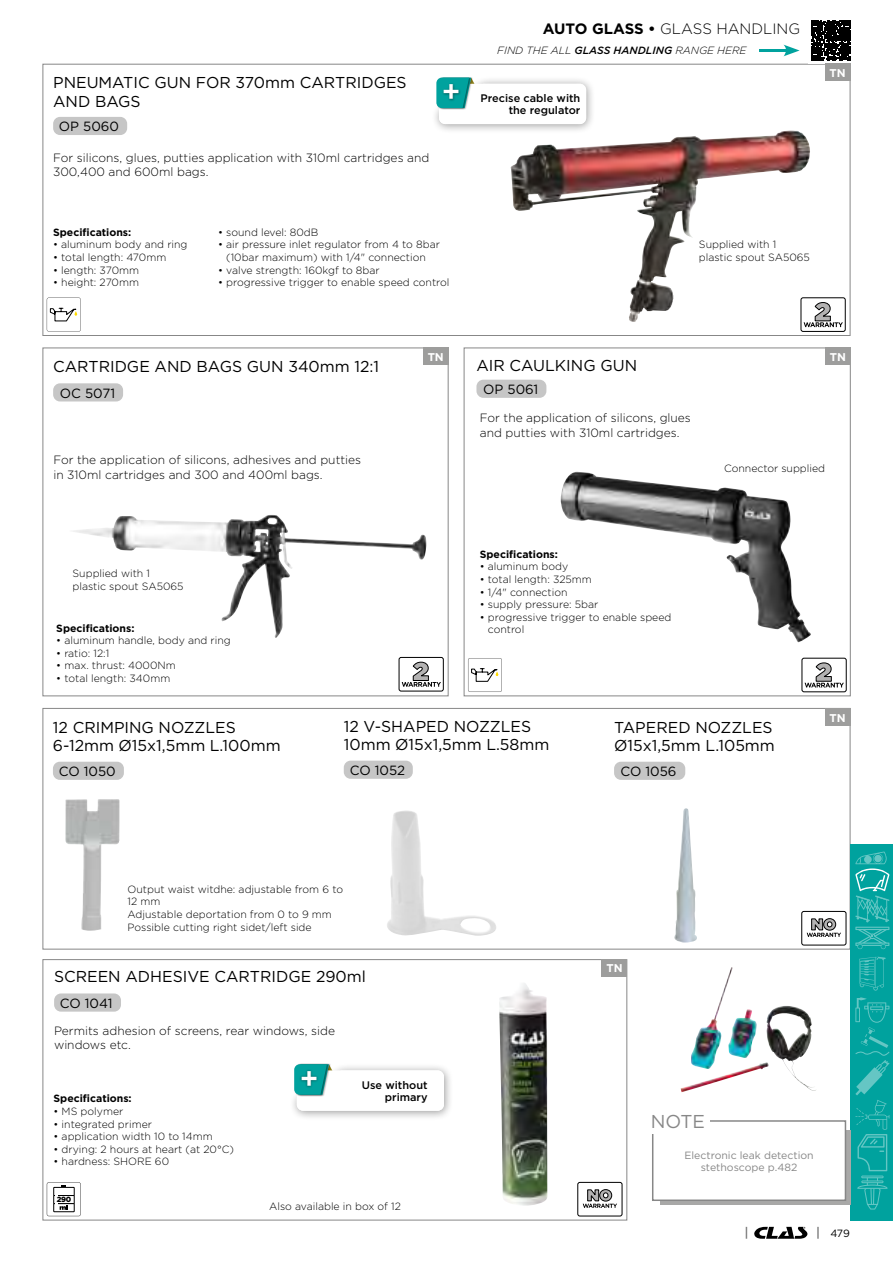
<style>
.page{position:relative;width:893px;height:1263px;background:#fff}
.page>*{position:absolute;margin:0;border:0;box-sizing:border-box;transform-origin:0 0}
.t1{font:18.6px "Gotham";color:#878787}
.t2{font:15.75px/18.8px "Gotham";color:#000}
.t3{font:300 15px "Gotham";color:#000}
.t4{font:13.35px "Gotham";color:#000}
.t5{font:300 12px/14.4px "Gotham";color:#000}
.t6{font:700 11.25px "Gotham";color:#fff}
.t7{font:500 10.95px/12.1px "Gotham";color:#000;text-align:right}
.t8{font:300 10.5px/12.6px "Gotham";color:#000}
.t9{font:700 10.5px "Gotham";color:#000}
.t10{font:10.5px/12.6px "Gotham";color:#878787;text-align:center}
.t11{font:italic 300 10.5px "Gotham";color:#000}
.t12{font:10.5px "Gotham";color:#000}
.t13{font:900 7.5px "Gotham";color:#000}
.s1{font-weight:700}
.s2{font-weight:500}
</style>
<div class="page">
<div style="left:43px;top:959px;width:584px;height:261px;border:1px solid #878787"></div>
<div style="left:43px;top:708px;width:807px;height:241px;border:1px solid #878787"></div>
<div style="left:464px;top:348px;width:387px;height:348px;border:1px solid #878787"></div>
<div style="left:850px;top:844px;width:43px;height:376px;background:#00a29e"></div>
<svg style="left:754px;top:1227px;width:53px;height:12px"></svg>
<svg style="left:746px;top:1227px;width:1px;height:12px"></svg>
<svg style="left:817px;top:1227px;width:2px;height:12px"></svg>
<svg style="left:855px;top:851px;width:34px;height:98px"></svg>
<svg style="left:855px;top:997px;width:34px;height:212px"></svg>
<svg style="left:859px;top:956px;width:27px;height:34px"></svg>
<img style="left:73px;top:515px;width:353px;height:123px">
<img style="left:499px;top:983px;width:48px;height:223px">
<img style="left:65px;top:799px;width:55px;height:132px">
<img style="left:387px;top:810px;width:109px;height:126px">
<img style="left:674px;top:808px;width:23px;height:134px">
<img style="left:691px;top:967px;width:125px;height:124px">
<img style="left:511px;top:132px;width:270px;height:190px">
<svg style="left:803px;top:322px;width:38px;height:6px"></svg>
<svg style="left:804px;top:302px;width:39px;height:25px"></svg>
<div style="left:801px;top:298px;width:44px;height:34px;border:1px solid #000;border-radius:2px"></div>
<svg style="left:47px;top:298px;width:34px;height:34px"></svg>
<div style="left:431px;top:76px;width:165px;height:58px;background:#000;opacity:.4"></div>
<div style="left:438px;top:76px;width:35px;height:33px;background:#dbe4e0"></div>
<div style="left:437px;top:76px;width:34px;height:34px;background:#000;opacity:.4"></div>
<div style="left:289px;top:1063px;width:165px;height:57px;background:#000;opacity:.4"></div>
<div style="left:296px;top:1063px;width:35px;height:33px;background:#f9f9f9"></div>
<div style="left:294px;top:1063px;width:35px;height:33px;background:#000;opacity:.4"></div>
<svg style="left:583px;top:1189px;width:34px;height:19px"></svg>
<div style="left:578px;top:1182px;width:44px;height:34px;border:1px solid #000;border-radius:2px"></div>
<svg style="left:47px;top:1182px;width:34px;height:34px"></svg>
<svg style="left:807px;top:918px;width:34px;height:19px"></svg>
<div style="left:801px;top:911px;width:45px;height:34px;border:1px solid #000;border-radius:2px"></div>
<img style="left:561px;top:472px;width:250px;height:171px">
<div style="left:803px;top:660px;width:42px;height:30px;background:linear-gradient(to right,#fff,#fff)"></div>
<svg style="left:805px;top:662px;width:39px;height:25px"></svg>
<div style="left:802px;top:658px;width:44px;height:34px;border:1px solid #000;border-radius:2px"></div>
<svg style="left:468px;top:658px;width:34px;height:34px"></svg>
<svg style="left:402px;top:661px;width:39px;height:26px"></svg>
<div style="left:399px;top:657px;width:44px;height:34px;border:1px solid #000;border-radius:2px"></div>
<hr style="left:759px;top:49px;width:30px;height:3px;background:#00a29e">
<svg style="left:784px;top:45px;width:16px;height:11px"></svg>
<svg style="left:811px;top:21px;width:40px;height:39px;background:#191919"></svg>
<div style="left:53px;top:117px;width:74px;height:18px;background:#c6c6c6;border-radius:7px"></div>
<div style="left:660px;top:1130px;width:191px;height:75px;background:#a8a8a7"></div>
<div style="left:653px;top:1121px;width:192px;height:79px;background:#fff"></div>
<div style="left:652px;top:1120px;width:194px;height:81px;border:2px solid #878787"></div>
<div style="left:646px;top:1110px;width:63px;height:24px;background:#fff"></div>
<div style="left:54px;top:993px;width:67px;height:19px;background:#c6c6c6;border-radius:7px"></div>
<div style="left:53px;top:762px;width:71px;height:18px;background:#c6c6c6;border-radius:7px"></div>
<div style="left:344px;top:761px;width:69px;height:18px;background:#c6c6c6;border-radius:7px"></div>
<div style="left:614px;top:762px;width:71px;height:18px;background:#c6c6c6;border-radius:7px"></div>
<div style="left:476px;top:380px;width:70px;height:18px;background:#c6c6c6;border-radius:7px"></div>
<div style="left:53px;top:383px;width:70px;height:18px;background:#c6c6c6;border-radius:7px"></div>
<div style="left:423px;top:348px;width:25px;height:17px;background:#9d9d9c"></div>
<div style="left:825px;top:709px;width:25px;height:17px;background:#9d9d9c"></div>
<div style="left:602px;top:959px;width:25px;height:17px;background:#9d9d9c"></div>
<div style="left:825px;top:64px;width:25px;height:17px;background:#9d9d9c"></div>
<div style="left:825px;top:348px;width:26px;height:17px;background:#9d9d9c"></div>
<svg style="left:436px;top:78px;width:150px;height:46px"></svg>
<svg style="left:294px;top:1064px;width:150px;height:47px"></svg>
<h2 class="t2" style="left:53px;top:73px;width:355px">PNEUMATIC GUN FOR 370mm CARTRIDGES<br>AND BAGS</h2>
<p class="t4" style="left:59px;top:118px;width:62px">OP 5060</p>
<p class="t5" style="left:53px;top:150px;width:378px">For silicons, glues, putties application with 310ml cartridges and<br>300,400 and 600ml bags.</p>
<p class="t9" style="left:53px;top:225px;width:80px">Specifications:</p>
<p class="t8" style="left:53px;top:238px;width:136px">• aluminum body and ring</p>
<p class="t8" style="left:53px;top:251px;width:115px">• total length: 470mm</p>
<p class="t8" style="left:53px;top:263px;width:88px">• length: 370mm</p>
<p class="t8" style="left:53px;top:276px;width:87px">• height: 270mm</p>
<p class="t8" style="left:218px;top:225px;width:102px">• sound level: 80dB</p>
<p class="t8" style="left:218px;top:238px;width:223px;text-align:center">• air pressure inlet regulator from 4 to 8bar (10bar maximum) with 1/4" connection</p>
<p class="t8" style="left:218px;top:263px;width:163px">• valve strength: 160kgf to 8bar</p>
<p class="t8" style="left:218px;top:276px;width:233px">• progressive trigger to enable speed control</p>
<h2 class="t2" style="left:53px;top:357px;width:328px">CARTRIDGE AND BAGS GUN 340mm 12:1</h2>
<p class="t4" style="left:60px;top:384px;width:57px">OC 5071</p>
<p class="t5" style="left:53px;top:453px;width:309px">For the application of silicons, adhesives and putties in 310ml cartridges and 300 and 400ml bags.</p>
<p class="t8" style="left:73px;top:567px;width:113px">Supplied with 1 plastic spout SA5065</p>
<p class="t9" style="left:56px;top:621px;width:80px">Specifications:</p>
<p class="t8" style="left:56px;top:634px;width:176px">• aluminum handle, body and ring</p>
<p class="t8" style="left:56px;top:647px;width:54px">• ratio: 12:1</p>
<p class="t8" style="left:56px;top:659px;width:121px">• max. thrust: 4000Nm</p>
<p class="t8" style="left:56px;top:672px;width:116px">• total length: 340mm</p>
<p class="t6" style="left:428px;top:349px;width:18px">TN</p>
<h3 class="t3" style="left:543px;top:20px;width:259px"><span class="s1">AUTO GLASS •</span> GLASS HANDLING</h3>
<p class="t11" style="left:497px;top:44px;width:251px">FIND THE ALL <span class="s2">GLASS HANDLING</span> RANGE HERE</p>
<p class="t7" style="left:481px;top:92px;width:101px">Precise cable with the regulator</p>
<p class="t6" style="left:830px;top:65px;width:18px">TN</p>
<p class="t8" style="left:699px;top:238px;width:113px">Supplied with 1 plastic spout SA5065</p>
<h2 class="t2" style="left:476px;top:355px;width:162px">AIR CAULKING GUN</h2>
<p class="t4" style="left:483px;top:381px;width:57px">OP 5061</p>
<p class="t5" style="left:480px;top:410px;width:213px">For the application of silicons, glues and putties with 310ml cartridges.</p>
<p class="t6" style="left:830px;top:349px;width:18px">TN</p>
<p class="t9" style="left:480px;top:547px;width:80px">Specifications:</p>
<p class="t8" style="left:480px;top:560px;width:90px">• aluminum body</p>
<p class="t8" style="left:480px;top:573px;width:114px">• total length: 325mm</p>
<p class="t8" style="left:480px;top:585px;width:89px">• 1/4" connection</p>
<p class="t8" style="left:480px;top:598px;width:120px">• supply pressure: 5bar</p>
<p class="t8" style="left:488px;top:610px;width:185px;text-indent:-8px">• progressive trigger to enable speed control</p>
<p class="t8" style="left:724px;top:461px;width:103px">Connector supplied</p>
<h2 class="t2" style="left:53px;top:717px;width:229px">12 CRIMPING NOZZLES<br>6-12mm Ø15x1,5mm L.100mm</h2>
<p class="t4" style="left:59px;top:763px;width:58px">CO 1050</p>
<h2 class="t2" style="left:344px;top:716px;width:207px">12 V-SHAPED NOZZLES<br>10mm Ø15x1,5mm L.58mm</h2>
<p class="t4" style="left:350px;top:762px;width:57px">CO 1052</p>
<p class="t8" style="left:128px;top:882px;width:217px">Output waist witdhe: adjustable from 6 to<br>12 mm<br>Adjustable deportation from 0 to 9 mm<br>Possible cutting right sidet/left side</p>
<h2 class="t2" style="left:54px;top:967px;width:313px">SCREEN ADHESIVE CARTRIDGE 290ml</h2>
<p class="t4" style="left:60px;top:995px;width:54px">CO 1041</p>
<p class="t5" style="left:54px;top:1023px;width:283px">Permits adhesion of screens, rear windows, side windows etc.</p>
<p class="t9" style="left:54px;top:1092px;width:80px">Specifications:</p>
<p class="t8" style="left:54px;top:1105px;width:71px">• MS polymer</p>
<p class="t8" style="left:54px;top:1117px;width:100px">• integrated primer</p>
<p class="t8" style="left:54px;top:1130px;width:161px">• application width 10 to 14mm</p>
<p class="t8" style="left:54px;top:1142px;width:182px">• drying: 2 hours at heart (at 20°C)</p>
<p class="t8" style="left:54px;top:1155px;width:117px">• hardness: SHORE 60</p>
<p class="t7" style="left:362px;top:1079px;width:67px">Use without primary</p>
<p class="t13" style="left:57px;top:1194px;width:16px">290</p>
<p class="t8" style="left:269px;top:1200px;width:133px">Also available in box of 12</p>
<h2 class="t2" style="left:614px;top:717px;width:162px">TAPERED NOZZLES<br>Ø15x1,5mm L.105mm</h2>
<p class="t4" style="left:620px;top:763px;width:58px">CO 1056</p>
<p class="t6" style="left:830px;top:710px;width:18px">TN</p>
<p class="t6" style="left:606px;top:961px;width:18px">TN</p>
<h1 class="t1" style="left:651px;top:1109px;width:56px">NOTE</h1>
<p class="t10" style="left:684px;top:1148px;width:131px">Electronic leak detection stethoscope p.482</p>
<p class="t12" style="left:830px;top:1226px;width:21px">479</p>
</div>
